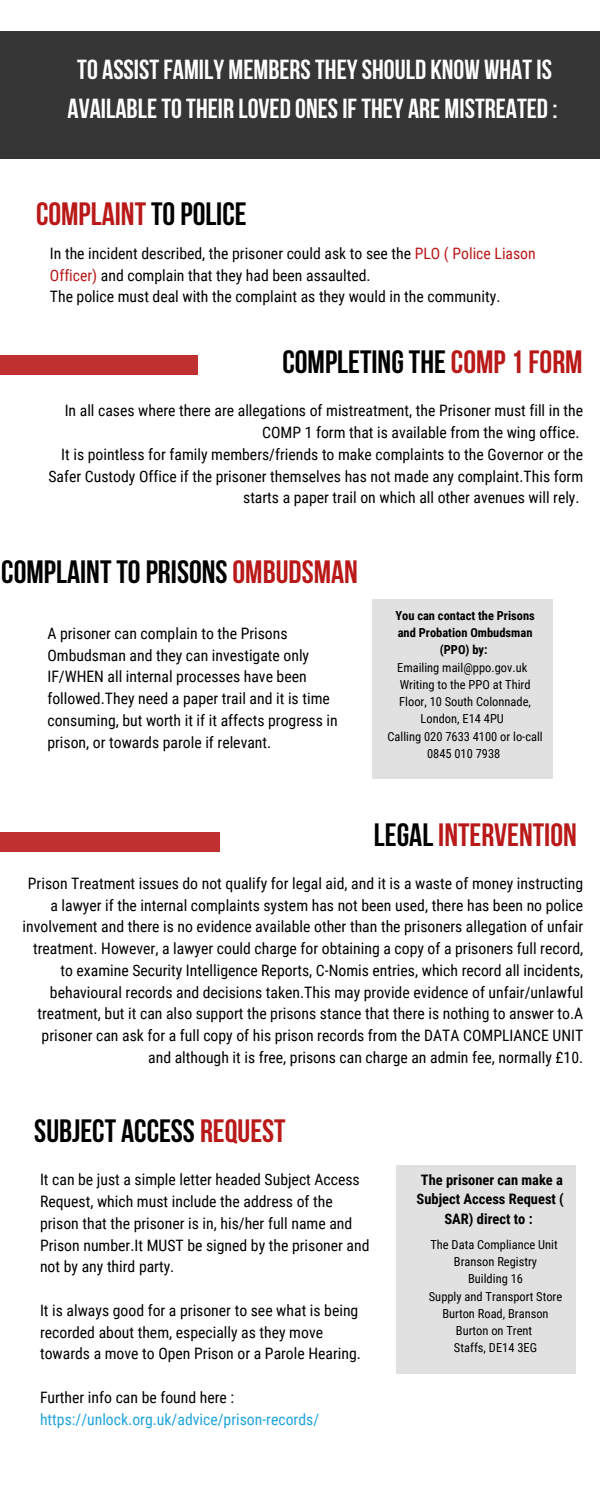
<style>
.page{position:relative;width:600px;height:1500px;background:#fff}
.page>*{position:absolute;margin:0;border:0;box-sizing:border-box;transform-origin:0 0}
.t1{font:700 32.2px "Bebas Neue";color:#000}
.t2{font:700 32.2px "Bebas Neue";color:#b91919}
.t3{font:700 27.5px/38.2px "Bebas Neue";color:#fff;text-align:center}
.t4{font:15.7px/21.8px "Roboto Condensed";color:#000}
.t5{font:15.7px/21.8px "Roboto Condensed";color:#20a4dd}
.t6{font:700 14.5px/19.5px "Roboto Condensed";color:#000;text-align:center}
.t7{font:12.5px/17.2px "Roboto Condensed";color:#000;text-align:center}
.t8{font:700 12.5px/17.2px "Roboto Condensed";color:#000;text-align:center}
.s1{color:#000}
.s2{color:#b91919}
</style>
<div class="page">
<div style="left:0;top:355px;width:197px;height:19px;background:#c03030"></div>
<div style="left:0;top:833px;width:220px;height:19px;background:#c03030"></div>
<div style="left:373px;top:599px;width:180px;height:180px;background:#e2e1e1"></div>
<div style="left:396px;top:1165px;width:180px;height:209px;background:#e2e1e1"></div>
<div style="left:0;top:31px;width:600px;height:127px;background:#363636"></div>
<p class="t3" style="left:68px;top:53px;width:492px">TO ASSISTFAMILY MEMBERSTHEYSHOULD KNOW WHATIS<br>AVAILABLETOTHEIR LOVED ONESIFTHEY ARE MISTREATED :</p>
<h1 class="t2" style="left:36px;top:201px;width:212px">COMPLAINT <span class="s1">TOPOLICE</span></h1>
<h4 class="t4" style="left:50px;top:243px;width:487px">In the incident described, the prisoner could ask to see the <span class="s2">PLO ( Police Liason<br>Officer)</span> and complain that they had been assaulted.<br>The police must deal with the complaint as they would in the community.</h4>
<h2 class="t1" style="left:282px;top:349px;width:302px">COMPLETINGTHE <span class="s2">COMP1FORM</span></h2>
<h4 class="t4" style="left:49px;top:400px;width:536px;text-align:right">In all cases where there are allegations of mistreatment, the Prisoner must fill in the COMP 1 form that is available from the wing office.<br>It is pointless for family members/friends to make complaints to the Governor or the Safer Custody Office if the prisoner themselves has not made any complaint.This form starts a paper trail on which all other avenues will rely.</h4>
<h1 class="t1" style="left:1px;top:559px;width:358px">COMPLAINTTOPRISONS <span class="s2">OMBUDSMAN</span></h1>
<p class="t4" style="left:47px;top:623px;width:292px">A prisoner can complain to the Prisons Ombudsman and they can investigate only IF/WHEN all internal processes have been followed.They need a paper trail and it is time consuming, but worth it if it affects progress in prison, or towards parole if relevant.</p>
<p class="t8" style="left:395px;top:607px;width:141px">You can contact the Prisons and Probation Ombudsman (PPO) by:</p>
<p class="t7" style="left:397px;top:659px;width:132px">Emailing mail@ppo.gov.uk</p>
<h4 class="t7" style="left:399px;top:676px;width:133px">Writing to the PPO at Third<br>Floor, 10 South Colonnade,<br>London, E14 4PU</h4>
<h1 class="t7" style="left:387px;top:728px;width:157px">Calling 020 7633 4100 or lo-call<br>0845 010 7938</h1>
<h1 class="t2" style="left:374px;top:822px;width:204px"><span class="s1">LEGAL</span> INTERVENTION</h1>
<p class="t4" style="left:23px;top:873px;width:562px;text-align:right">Prison Treatment issues do not qualify for legal aid, and it is a waste of money instructing a lawyer if the internal complaints system has not been used, there has been no police involvement and there is no evidence available other than the prisoners allegation of unfair treatment. However, a lawyer could charge for obtaining a copy of a prisoners full record, to examine Security Intelligence Reports, C-Nomis entries, which record all incidents, behavioural records and decisions taken.This may provide evidence of unfair/unlawful treatment, but it can also support the prisons stance that there is nothing to answer to.A prisoner can ask for a full copy of his prison records from the DATA COMPLIANCE UNIT and although it is free, prisons can charge an admin fee, normally £10.</p>
<h4 class="t1" style="left:34px;top:1118px;width:253px">SUBJECT ACCESS <span class="s2">REQUEST</span></h4>
<h1 class="t4" style="left:40px;top:1169px;width:331px">It can be just a simple letter headed Subject Access Request, which must include the address of the prison that the prisoner is in, his/her full name and Prison number.It MUST be signed by the prisoner and not by any third party.</h1>
<h4 class="t4" style="left:40px;top:1300px;width:322px">It is always good for a prisoner to see what is being recorded about them, especially as they move towards a move to Open Prison or a Parole Hearing.</h4>
<h4 class="t5" style="left:40px;top:1387px;width:281px"><span class="s1">Further info can be found here : </span>https://unlock.org.uk/advice/prison-records/</h4>
<p class="t6" style="left:417px;top:1170px;width:149px">The prisoner can make a<br>Subject Access Request (<br>SAR) direct to :</p>
<h4 class="t7" style="left:430px;top:1236px;width:129px">The Data Compliance Unit</h4>
<p class="t7" style="left:454px;top:1253px;width:85px">Branson Registry</p>
<p class="t7" style="left:468px;top:1270px;width:56px">Building 16</p>
<p class="t7" style="left:429px;top:1288px;width:135px">Supply and Transport Store</p>
<p class="t7" style="left:442px;top:1305px;width:108px">Burton Road, Branson</p>
<p class="t7" style="left:456px;top:1322px;width:78px">Burton on Trent</p>
<p class="t7" style="left:454px;top:1339px;width:85px">Staffs, DE14 3EG</p>
</div>
